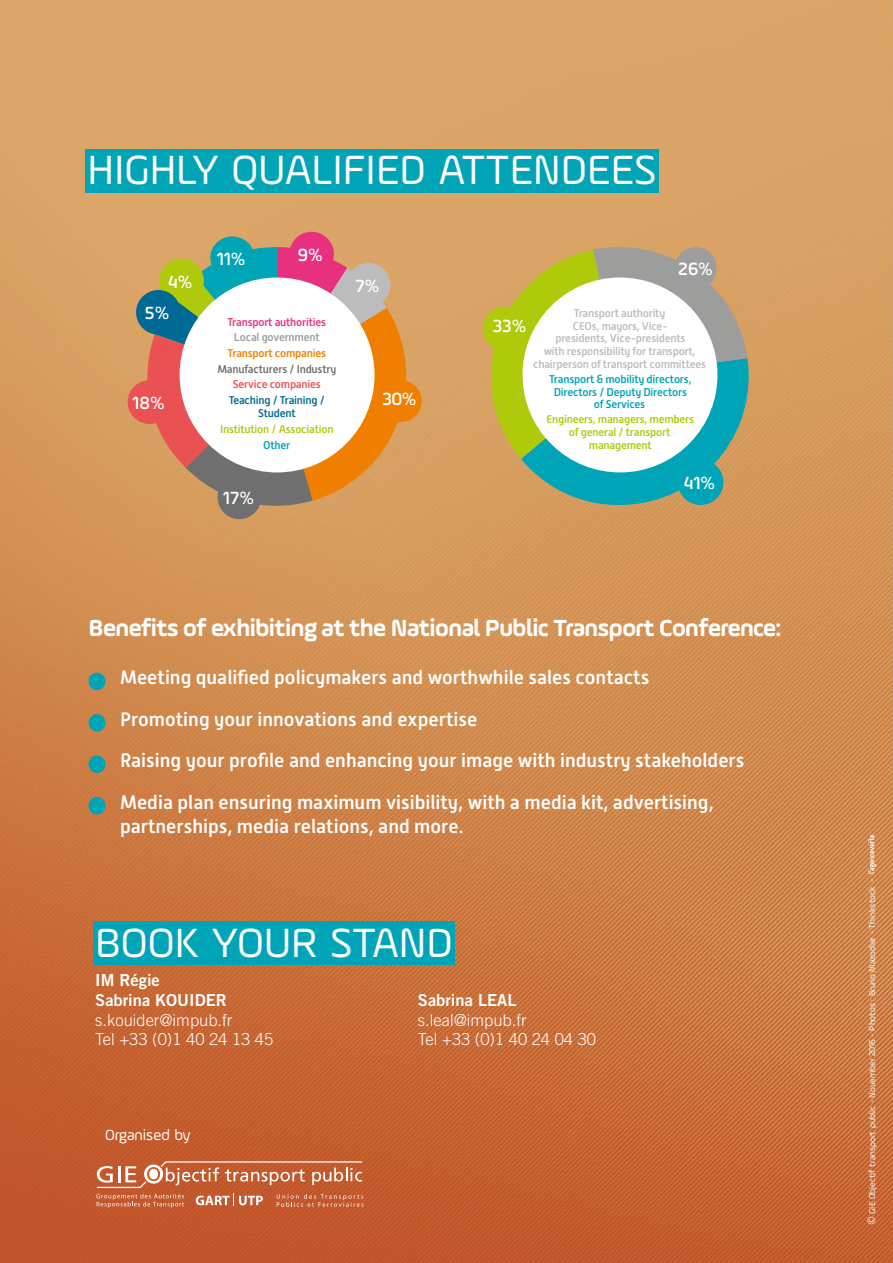
<style>
.page{position:relative;width:893px;height:1263px;background:#fff}
.page>*{position:absolute;margin:0;border:0;box-sizing:border-box;transform-origin:0 0}
.t1{font:43.35px "Ample";color:#fff}
.t2{font:700 24.75px "Ample";letter-spacing:-.02em;color:#fff}
.t3{font:500 19.5px/41.4px "Alwyn New";color:#fff}
.t4{font:500 18.75px/31.5px "Ample";color:#fff}
.t5{font:300 16.5px/19.8px "Trade Gothic LT Std";color:#fff}
.t6{font:16.5px/19.8px "Trade Gothic LT Std Bd 2";color:#fff}
.t7{font:15.6px "Ample";color:#fff}
.t8{font:500 11.25px/12.8px "Alwyn New";letter-spacing:-.02em;color:#bcbcbc;text-align:center}
.t9{font:500 11.25px/12.8px "Alwyn New";letter-spacing:-.02em;color:#afca0b;text-align:center}
.t10{font:500 11.25px/12.8px "Alwyn New";letter-spacing:-.02em;color:#00a4b7;text-align:center}
.t11{font:500 11.25px/13.5px "Alwyn New";letter-spacing:-.02em;color:#006a96;text-align:center}
.t12{font:500 11.25px "Alwyn New";letter-spacing:-.02em;color:#706f6f}
.t13{font:500 11.25px "Alwyn New";letter-spacing:-.02em;color:#e8317e}
.t14{font:500 11.25px "Alwyn New";letter-spacing:-.02em;color:#f07f00}
.t15{font:500 11.25px "Alwyn New";letter-spacing:-.02em;color:#ea5153}
.t16{font:500 11.25px "Alwyn New";letter-spacing:-.02em;color:#9d9d9c}
.t17{font:9px "Ample";color:#fff}
.s1{font-weight:400}
.s2{font-size:10.8px}
</style>
<div class="page">
<img style="left:0;top:0;width:893px;height:1263px">
<svg style="left:868px;top:835px;width:8px;height:38px"></svg>
<div style="left:93px;top:921px;width:362px;height:44px;background:#00a4b7"></div>
<svg style="left:96px;top:1161px;width:267px;height:47px"></svg>
<div style="left:85px;top:149px;width:574px;height:43px;background:#00a4b7"></div>
<div style="left:89px;top:673px;width:17px;height:17px;background:#00a4b7;border-radius:50%"></div>
<div style="left:89px;top:714px;width:17px;height:17px;background:#00a4b7;border-radius:50%"></div>
<div style="left:89px;top:755px;width:17px;height:18px;background:#00a4b7;border-radius:50%"></div>
<div style="left:89px;top:797px;width:17px;height:17px;background:#00a4b7;border-radius:50%"></div>
<svg style="left:138px;top:247px;width:283px;height:267px"></svg>
<div style="left:180px;top:277px;width:195px;height:195px;background:#fff;border-radius:50%"></div>
<svg style="left:475px;top:235px;width:282px;height:275px"></svg>
<svg style="left:511px;top:266px;width:218px;height:218px"></svg>
<div style="left:380px;top:380px;width:42px;height:42px;background:#f07f00;border-radius:50%"></div>
<div style="left:128px;top:380px;width:43px;height:44px;background:#ea5153;border-radius:50%"></div>
<div style="left:218px;top:475px;width:43px;height:44px;background:#706f6f;border-radius:50%"></div>
<div style="left:210px;top:236px;width:44px;height:43px;background:#00a4b7;border-radius:50%"></div>
<div style="left:347px;top:263px;width:43px;height:44px;background:#bcbcbc;border-radius:50%"></div>
<div style="left:289px;top:232px;width:45px;height:44px;background:#e8317e;border-radius:50%"></div>
<div style="left:159px;top:259px;width:45px;height:44px;background:#afca0b;border-radius:50%"></div>
<div style="left:136px;top:290px;width:45px;height:45px;background:#006a96;border-radius:50%"></div>
<div style="left:678px;top:459px;width:45px;height:46px;background:#00a4b7;border-radius:50%"></div>
<div style="left:483px;top:307px;width:43px;height:43px;background:#afca0b;border-radius:50%"></div>
<div style="left:675px;top:247px;width:42px;height:42px;background:#9d9d9c;border-radius:50%"></div>
<h1 class="t1" style="left:88px;top:144px;width:571px">HIGHLY QUALIFIED ATTENDEES</h1>
<p class="t4" style="left:217px;top:242px;width:30px">11<span class="s1">%</span></p>
<p class="t4" style="left:298px;top:239px;width:26px">9<span class="s1">%</span></p>
<p class="t4" style="left:145px;top:266px;width:49px;text-indent:23px">4<span class="s1">%<br></span>5<span class="s1">%</span></p>
<p class="t4" style="left:356px;top:270px;width:25px">7<span class="s1">%</span></p>
<p class="t13" style="left:227px;top:316px;width:100px">Transport authorities</p>
<p class="t16" style="left:234px;top:331px;width:87px">Local government</p>
<p class="t14" style="left:228px;top:347px;width:100px">Transport companies</p>
<p class="t12" style="left:217px;top:362px;width:120px">Manufacturers / Industry</p>
<p class="t15" style="left:233px;top:378px;width:89px">Service companies</p>
<p class="t11" style="left:229px;top:393px;width:98px">Teaching / Training /<br>Student</p>
<p class="t9" style="left:220px;top:423px;width:115px">Institution / Association</p>
<p class="t10" style="left:263px;top:438px;width:29px">Other</p>
<p class="t4" style="left:133px;top:387px;width:34px">18<span class="s1">%</span></p>
<p class="t4" style="left:383px;top:383px;width:35px">30<span class="s1">%</span></p>
<p class="t4" style="left:223px;top:482px;width:32px">17<span class="s1">%</span></p>
<p class="t4" style="left:678px;top:252px;width:36px">26<span class="s1">%</span></p>
<p class="t4" style="left:493px;top:310px;width:35px">33<span class="s1">%</span></p>
<p class="t8" style="left:533px;top:307px;width:174px">Transport authority<br>CEOs, mayors, Vice-<br>presidents, Vice-presidents<br>with responsibility for transport, chairperson of transport committees</p>
<p class="t10" style="left:549px;top:373px;width:144px">Transport &amp; mobility directors,<br>Directors / Deputy Directors of Services</p>
<p class="t9" style="left:547px;top:413px;width:149px">Engineers, managers, members of general / transport management</p>
<p class="t4" style="left:684px;top:467px;width:33px">41<span class="s1">%</span></p>
<p class="t2" style="left:89px;top:613px;width:694px">Benefits of exhibiting at the National Public Transport Conference:</p>
<p class="t3" style="left:120px;top:657px;width:626px">Meeting qualified policymakers and worthwhile sales contacts<br>Promoting your innovations and expertise<br>Raising your profile and enhancing your image with industry stakeholders Media plan ensuring maximum visibility, with a media kit, advertising,</p>
<p class="t3" style="left:120px;top:805px;width:345px">partnerships, media relations, and more.</p>
<h1 class="t1" style="left:95px;top:917px;width:359px">BOOK YOUR STAND</h1>
<p class="t6" style="left:95px;top:970px;width:133px">IM Régie<br>Sabrina KOUIDER</p>
<p class="t5" style="left:95px;top:1009px;width:180px">s.kouider@impub.fr<br>Tel +33 (0)1 40 24 13 45</p>
<p class="t6" style="left:418px;top:990px;width:100px">Sabrina LEAL</p>
<p class="t5" style="left:418px;top:1009px;width:180px">s.leal@impub.fr<br>Tel +33 (0)1 40 24 04 30</p>
<p class="t7" style="left:105px;top:1126px;width:87px">Organised by</p>
<p class="t17" style="left:867px;top:1225px;width:348px;rotate:-90deg"><span class="s2">©</span> GIE Objectif transport public - November 2016 - Photos : Bruno Mazodier - Thinkstock -</p>
</div>
